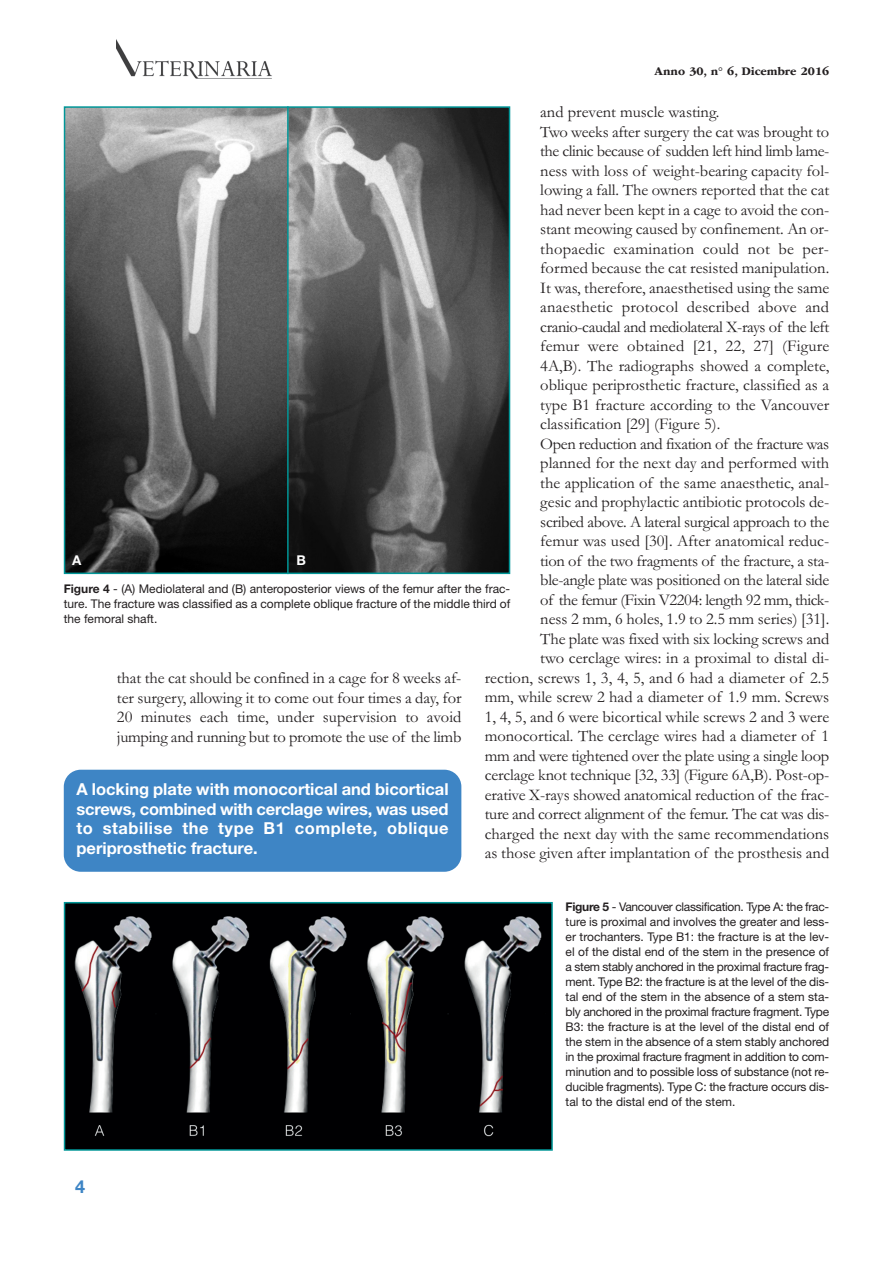
<style>
.page{position:relative;width:893px;height:1263px;background:#fff}
.page>*{position:absolute;margin:0;border:0;box-sizing:border-box;transform-origin:0 0}
.t1{font:700 18px "Helvetica Neue LT Std";color:#3e85c5}
.t2{font:16.5px/19.5px "Garamond";letter-spacing:-.005em;color:#231f20;text-align:justify}
.t3{font:700 16.5px/19.5px "Helvetica Neue LT Std";letter-spacing:.015em;color:#fff;text-align:justify}
.t4{font:16.5px "Garamond";letter-spacing:-.025em;color:#231f20}
.t5{font:16.5px "Garamond";letter-spacing:.015em;color:#231f20}
.t6{font:16.5px "Garamond";letter-spacing:-.03em;color:#231f20}
.t7{font:700 13.5px "Helvetica Neue LT Std";color:#fff}
.t8{font:12px/15px "Helvetica Neue LT Std";color:#231f20;text-align:justify}
.t9{font:700 12px "ITC Garamond Std";color:#231f20}
.s1{font-weight:700}
</style>
<div class="page">
<img style="left:117px;top:40px;width:155px;height:39px">
<img style="left:67px;top:109px;width:440px;height:462px">
<div style="left:64px;top:106px;width:446px;height:468px;border:2px solid #009697"></div>
<hr style="left:287px;top:106px;width:2px;height:468px;background:#009697">
<div style="left:64px;top:770px;width:397px;height:102px;background:#3e85c5;border-radius:17px"></div>
<img style="left:67px;top:905px;width:483px;height:243px">
<div style="left:64px;top:902px;width:489px;height:249px;border:2px solid #009697"></div>
<p class="t9" style="left:655px;top:64px;width:176px">Anno 30, n° 6, Dicembre 2016</p>
<p class="t2" style="left:540px;top:104px;width:181px">and prevent muscle wasting.</p>
<p class="t2" style="left:540px;top:124px;width:291px">Two weeks after surgery the cat was brought to</p>
<p class="t4" style="left:540px;top:145px;width:290px">the clinic because of sudden left hind limb lame-</p>
<p class="t2" style="left:540px;top:163px;width:290px">ness with loss of weight-bearing capacity fol-</p>
<p class="t2" style="left:540px;top:182px;width:290px">lowing a fall. The owners reported that the cat</p>
<p class="t2" style="left:540px;top:202px;width:290px">had never been kept in a cage to avoid the con-</p>
<p class="t2" style="left:540px;top:221px;width:290px">stant meowing caused by confinement. An or-</p>
<p class="t5" style="left:540px;top:243px;width:290px">thopaedic examination could not be per-</p>
<p class="t2" style="left:540px;top:260px;width:290px">formed because the cat resisted manipulation.</p>
<p class="t2" style="left:540px;top:280px;width:291px">It was, therefore, anaesthetised using the same</p>
<p class="t5" style="left:540px;top:301px;width:290px">anaesthetic protocol described above and</p>
<p class="t4" style="left:540px;top:321px;width:291px">cranio-caudal and mediolateral X-rays of the left</p>
<p class="t5" style="left:540px;top:340px;width:291px">femur were obtained [21, 22, 27] (Figure</p>
<p class="t2" style="left:540px;top:358px;width:290px">4A,B). The radiographs showed a complete,</p>
<p class="t2" style="left:540px;top:377px;width:291px">oblique periprosthetic fracture, classified as a</p>
<p class="t2" style="left:540px;top:397px;width:291px">type B1 fracture according to the Vancouver</p>
<p class="t2" style="left:540px;top:416px;width:182px">classification [29] (Figure 5).</p>
<p class="t4" style="left:540px;top:438px;width:290px">Open reduction and fixation of the fracture was</p>
<p class="t2" style="left:540px;top:455px;width:290px">planned for the next day and performed with</p>
<p class="t2" style="left:540px;top:475px;width:290px">the application of the same anaesthetic, anal-</p>
<p class="t2" style="left:540px;top:494px;width:290px">gesic and prophylactic antibiotic protocols de-</p>
<p class="t2" style="left:540px;top:514px;width:290px">scribed above. A lateral surgical approach to the</p>
<p class="t2" style="left:540px;top:533px;width:291px">femur was used [30]. After anatomical reduc-</p>
<p class="t2" style="left:540px;top:553px;width:291px">tion of the two fragments of the fracture, a sta-</p>
<p class="t2" style="left:540px;top:572px;width:290px">ble-angle plate was positioned on the lateral side</p>
<p class="t6" style="left:540px;top:594px;width:291px">of the femur (Fixin V2204: length 92 mm, thick-</p>
<p class="t2" style="left:540px;top:611px;width:291px">ness 2 mm, 6 holes, 1.9 to 2.5 mm series) [31].</p>
<p class="t2" style="left:540px;top:631px;width:291px">The plate was fixed with six locking screws and</p>
<p class="t2" style="left:540px;top:650px;width:290px">two cerclage wires: in a proximal to distal di-</p>
<p class="t2" style="left:485px;top:670px;width:346px">rection, screws 1, 3, 4, 5, and 6 had a diameter of 2.5</p>
<p class="t2" style="left:485px;top:689px;width:346px">mm, while screw 2 had a diameter of 1.9 mm. Screws</p>
<p class="t2" style="left:485px;top:709px;width:346px">1, 4, 5, and 6 were bicortical while screws 2 and 3 were</p>
<p class="t2" style="left:485px;top:728px;width:346px">monocortical. The cerclage wires had a diameter of 1</p>
<p class="t2" style="left:485px;top:748px;width:346px">mm and were tightened over the plate using a single loop</p>
<p class="t2" style="left:485px;top:767px;width:346px">cerclage knot technique [32, 33] (Figure 6A,B). Post-op-</p>
<p class="t2" style="left:485px;top:787px;width:346px">erative X-rays showed anatomical reduction of the frac-</p>
<p class="t2" style="left:485px;top:806px;width:346px">ture and correct alignment of the femur. The cat was dis-</p>
<p class="t2" style="left:485px;top:826px;width:346px">charged the next day with the same recommendations</p>
<p class="t2" style="left:485px;top:845px;width:346px">as those given after implantation of the prosthesis and</p>
<p class="t7" style="left:72px;top:555px;width:11px">A</p>
<p class="t7" style="left:296px;top:555px;width:11px">B</p>
<p class="t8" style="left:64px;top:583px;width:448px"><span class="s1">Figure 4</span> - (A) Mediolateral and (B) anteroposterior views of the femur after the frac&shy;ture. The fracture was classified as a complete oblique fracture of the middle third of the femoral shaft.</p>
<p class="t2" style="left:117px;top:670px;width:346px">that the cat should be confined in a cage for 8 weeks af&shy;ter surgery, allowing it to come out four times a day, for 20 minutes each time, under supervision to avoid jumping and running but to promote the use of the limb</p>
<p class="t3" style="left:77px;top:781px;width:374px">A locking plate with monocortical and bicortical screws, combined with cerclage wires, was used to stabilise the type B1 complete, oblique periprosthetic fracture.</p>
<p class="t1" style="left:75px;top:1180px;width:12px">4</p>
<p class="t8" style="left:566px;top:900px;width:265px"><span class="s1">Figure 5</span> - Vancouver classification. Type A: the frac&shy;ture is proximal and involves the greater and less&shy;er trochanters. Type B1: the fracture is at the lev&shy;el of the distal end of the stem in the presence of a stem stably anchored in the proximal fracture frag&shy;ment. Type B2: the fracture is at the level of the dis&shy;tal end of the stem in the absence of a stem sta&shy;bly anchored in the proximal fracture fragment. Type B3: the fracture is at the level of the distal end of the stem in the absence of a stem stably anchored in the proximal fracture fragment in addition to com&shy;minution and to possible loss of substance (not re&shy;ducible fragments). Type C: the fracture occurs dis&shy;tal to the distal end of the stem.</p>
</div>
